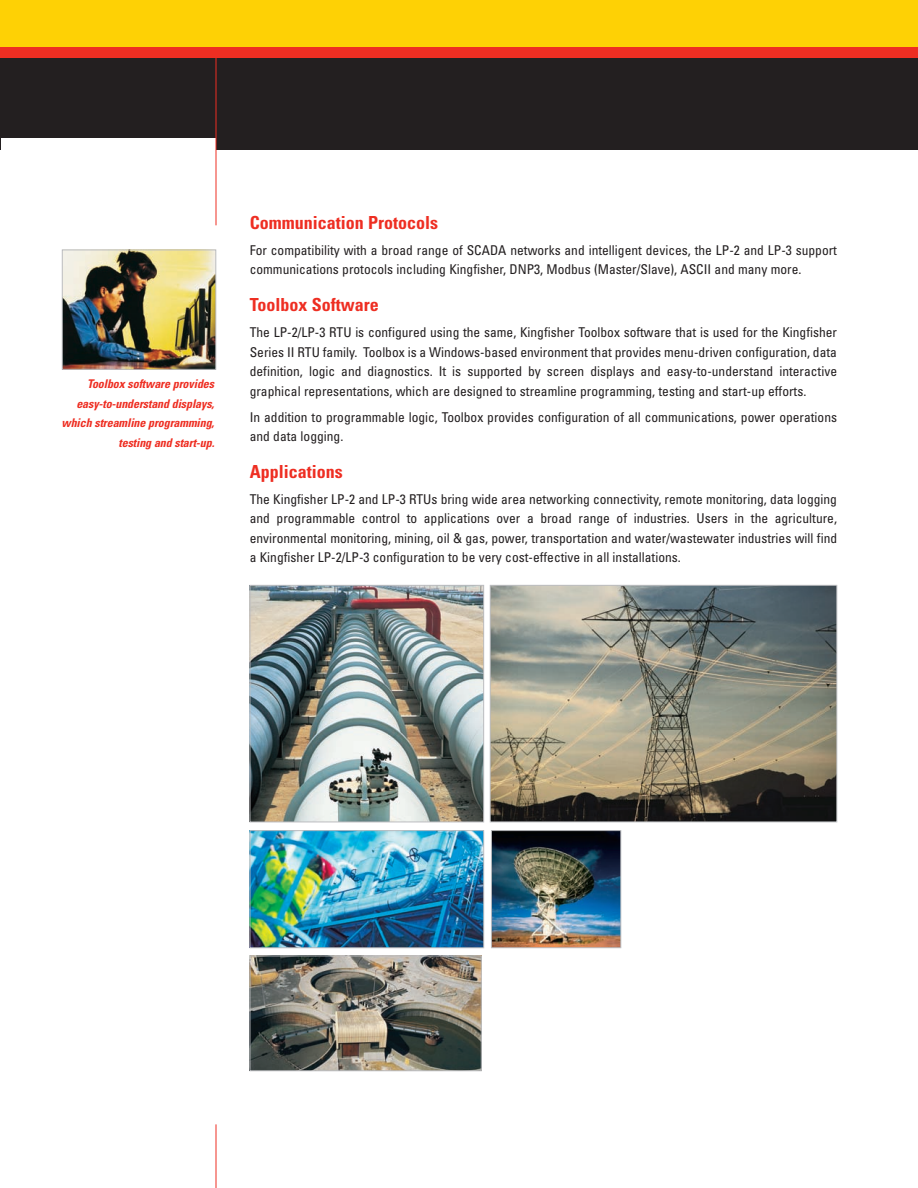
<style>
.page{position:relative;width:918px;height:1188px;background:#fff}
.page>*{position:absolute;margin:0;border:0;box-sizing:border-box;transform-origin:0 0}
.t1{font:700 condensed 18px "Univers";color:#ee2e22}
.t2{font:condensed 13.5px/19.5px "Univers";color:#231f20}
.t3{font:italic 700 condensed 12px/19.5px "Univers";letter-spacing:-.01em;color:#ee2e22;text-align:right}
</style>
<div class="page">
<div style="left:0;top:0;width:918px;height:69px;background:#fed105"></div>
<div style="left:216px;top:55px;width:702px;height:95px;background:#231f20"></div>
<div style="left:0;top:57px;width:216px;height:80px;background:#231f20"></div>
<hr style="left:0;top:57px;width:1px;height:93px;background:#231f20">
<hr style="left:216px;top:47px;width:1px;height:178px;background:#ee2e22">
<div style="left:0;top:47px;width:918px;height:11px;background:#ee2e22"></div>
<hr style="left:216px;top:1124px;width:1px;height:64px;background:#ee2e22">
<img style="left:252px;top:832px;width:230px;height:114px">
<div style="left:250px;top:830px;width:234px;height:118px;border:1px solid #bcbdc0"></div>
<img style="left:64px;top:252px;width:150px;height:116px">
<div style="left:62px;top:250px;width:154px;height:120px;border:1px solid #bcbdc0"></div>
<img style="left:252px;top:587px;width:230px;height:233px">
<div style="left:250px;top:585px;width:234px;height:237px;border:1px solid #bcbdc0"></div>
<img style="left:252px;top:958px;width:227px;height:111px">
<div style="left:250px;top:956px;width:231px;height:115px;border:1px solid #bcbdc0"></div>
<img style="left:492px;top:587px;width:343px;height:233px">
<div style="left:490px;top:585px;width:347px;height:237px;border:1px solid #bcbdc0"></div>
<img style="left:493px;top:832px;width:126px;height:114px">
<div style="left:491px;top:830px;width:130px;height:118px;border:1px solid #bcbdc0"></div>
<p class="t3" style="left:62px;top:375px;width:154px">Toolbox software provides easy-to-understand displays, which streamline programming, testing and start-up.</p>
<h1 class="t1" style="left:250px;top:216px;width:190px">Communication Protocols</h1>
<p class="t2" style="left:250px;top:242px;width:589px">For compatibility with a broad range of SCADA networks and intelligent devices, the LP-2 and LP-3 support communications protocols including Kingfisher, DNP3, Modbus (Master/Slave), ASCII and many more.</p>
<h1 class="t1" style="left:250px;top:298px;width:131px">Toolbox Software</h1>
<p class="t2" style="left:250px;top:324px;width:589px;text-align:justify">The LP-2/LP-3 RTU is configured using the same, Kingfisher Toolbox software that is used for the Kingfisher Series II RTU family. Toolbox is a Windows-based environment that provides menu-driven configuration, data definition, logic and diagnostics. It is supported by screen displays and easy-to-understand interactive graphical representations, which are designed to streamline programming, testing and start-up efforts.</p>
<p class="t2" style="left:250px;top:408px;width:589px">In addition to programmable logic, Toolbox provides configuration of all communications, power operations and data logging.</p>
<h1 class="t1" style="left:250px;top:465px;width:95px">Applications</h1>
<p class="t2" style="left:250px;top:491px;width:589px;text-align:justify">The Kingfisher LP-2 and LP-3 RTUs bring wide area networking connectivity, remote monitoring, data logging and programmable control to applications over a broad range of industries. Users in the agriculture, environmental monitoring, mining, oil &amp; gas, power, transportation and water/wastewater industries will find a Kingfisher LP-2/LP-3 configuration to be very cost-effective in all installations.</p>
</div>
